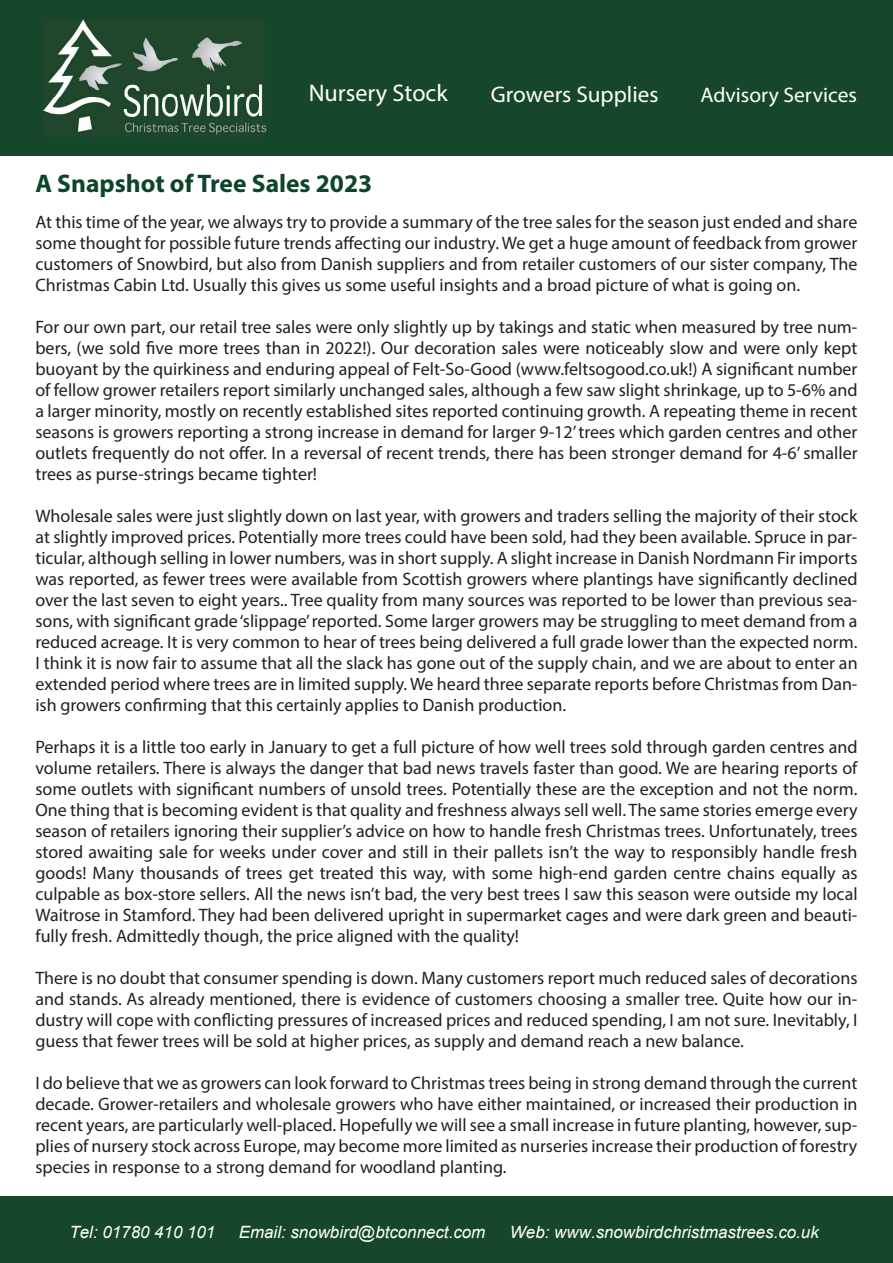
<style>
.page{position:relative;width:893px;height:1263px;background:#fff}
.page>*{position:absolute;margin:0;border:0;box-sizing:border-box;transform-origin:0 0}
.t1{font:700 25.5px "Myriad Pro";color:#0c452b}
.t2{font:24px "Myriad Pro";color:#fff}
.t3{font:22.65px "Myriad Pro";color:#fff}
.t4{font:21.15px "Myriad Pro";color:#fff}
.t5{font:19.5px "Myriad Pro";color:#fff}
.t6{font:18px/21px "Myriad Pro";color:#231f20;text-align:justify}
.t7{font:italic 16.95px "Arial";color:#fff}
.s1{font-size:19.5px}
.s2{font-size:24px}
.s3{font-size:21.15px}
</style>
<div class="page">
<div style="left:0;top:1196px;width:893px;height:67px;background:#17472b"></div>
<div style="left:0;top:0;width:893px;height:156px;background:#17472b"></div>
<h2 class="t2" style="left:404px;top:78px;width:45px">tock</h2>
<p class="t3" style="left:491px;top:80px;width:169px">Growers Supplies</p>
<h2 class="t2" style="left:309px;top:78px;width:60px">Nurse</h2>
<p class="t5" style="left:501px;top:83px;width:149px">Grower’s Supplies</p>
<p class="t4" style="left:700px;top:82px;width:62px">A<span class="s1">A</span>dviso</p>
<p class="t5" style="left:322px;top:82px;width:116px">Nurse<span class="s2">r</span>r<span class="s2">y</span> Stock</p>
<p class="t5" style="left:724px;top:83px;width:134px">dviso<span class="s3">r</span>r<span class="s3">y</span>y<span class="s3">Ser</span> vice<span class="s3">s</span></p>
<p class="t4" style="left:789px;top:82px;width:61px"><span class="s1">Ser</span>vice</p>
<p class="t1" style="left:35px;top:166px;width:339px">A Snapshot of Tree Sales 2023</p>
<p class="t6" style="left:35px;top:211px;width:824px">At this time of the year, we always try to provide a summary of the tree sales for the season just ended and share some thought for possible future trends affecting our industry. We get a huge amount of feedback from grower customers of Snowbird, but also from Danish suppliers and from retailer customers of our sister company, The Christmas Cabin Ltd. Usually this gives us some useful insights and a broad picture of what is going on.</p>
<p class="t6" style="left:35px;top:316px;width:824px">For our own part, our retail tree sales were only slightly up by takings and static when measured by tree num&shy;bers, (we sold five more trees than in 2022!). Our decoration sales were noticeably slow and were only kept buoyant by the quirkiness and enduring appeal of Felt-So-Good (www.feltsogood.co.uk!) A significant number of fellow grower retailers report similarly unchanged sales, although a few saw slight shrinkage, up to 5-6% and a larger minority, mostly on recently established sites reported continuing growth. A repeating theme in recent seasons is growers reporting a strong increase in demand for larger 9-12’ trees which garden centres and other outlets frequently do not offer. In a reversal of recent trends, there has been stronger demand for 4-6’ smaller trees as purse-strings became tighter!</p>
<p class="t6" style="left:35px;top:505px;width:824px">Wholesale sales were just slightly down on last year, with growers and traders selling the majority of their stock at slightly improved prices. Potentially more trees could have been sold, had they been available. Spruce in par&shy;ticular, although selling in lower numbers, was in short supply. A slight increase in Danish Nordmann Fir imports was reported, as fewer trees were available from Scottish growers where plantings have significantly declined over the last seven to eight years.. Tree quality from many sources was reported to be lower than previous sea&shy;sons, with significant grade ‘slippage’ reported. Some larger growers may be struggling to meet demand from a reduced acreage. It is very common to hear of trees being delivered a full grade lower than the expected norm.<br>I think it is now fair to assume that all the slack has gone out of the supply chain, and we are about to enter an extended period where trees are in limited supply. We heard three separate reports before Christmas from Dan&shy;ish growers confirming that this certainly applies to Danish production.</p>
<p class="t6" style="left:35px;top:736px;width:824px">Perhaps it is a little too early in January to get a full picture of how well trees sold through garden centres and volume retailers. There is always the danger that bad news travels faster than good. We are hearing reports of some outlets with significant numbers of unsold trees. Potentially these are the exception and not the norm.<br>One thing that is becoming evident is that quality and freshness always sell well. The same stories emerge every season of retailers ignoring their supplier’s advice on how to handle fresh Christmas trees. Unfortunately, trees stored awaiting sale for weeks under cover and still in their pallets isn’t the way to responsibly handle fresh goods! Many thousands of trees get treated this way, with some high-end garden centre chains equally as culpable as box-store sellers. All the news isn’t bad, the very best trees I saw this season were outside my local Waitrose in Stamford. They had been delivered upright in supermarket cages and were dark green and beauti&shy;fully fresh. Admittedly though, the price aligned with the quality!</p>
<p class="t6" style="left:35px;top:967px;width:824px">There is no doubt that consumer spending is down. Many customers report much reduced sales of decorations and stands. As already mentioned, there is evidence of customers choosing a smaller tree. Quite how our in&shy;dustry will cope with conflicting pressures of increased prices and reduced spending, I am not sure. Inevitably, I guess that fewer trees will be sold at higher prices, as supply and demand reach a new balance.</p>
<p class="t6" style="left:35px;top:1072px;width:824px">I do believe that we as growers can look forward to Christmas trees being in strong demand through the current decade. Grower-retailers and wholesale growers who have either maintained, or increased their production in recent years, are particularly well-placed. Hopefully we will see a small increase in future planting, however, sup&shy;plies of nursery stock across Europe, may become more limited as nurseries increase their production of forestry species in response to a strong demand for woodland planting.</p>
<p class="t7" style="left:70px;top:1221px;width:147px">Tel: 01780 410 101</p>
<p class="t7" style="left:239px;top:1221px;width:248px">Email: snowbird@btconnect.com</p>
<p class="t7" style="left:510px;top:1221px;width:311px">Web: www.snowbirdchristmastrees.co.uk</p>
</div>
